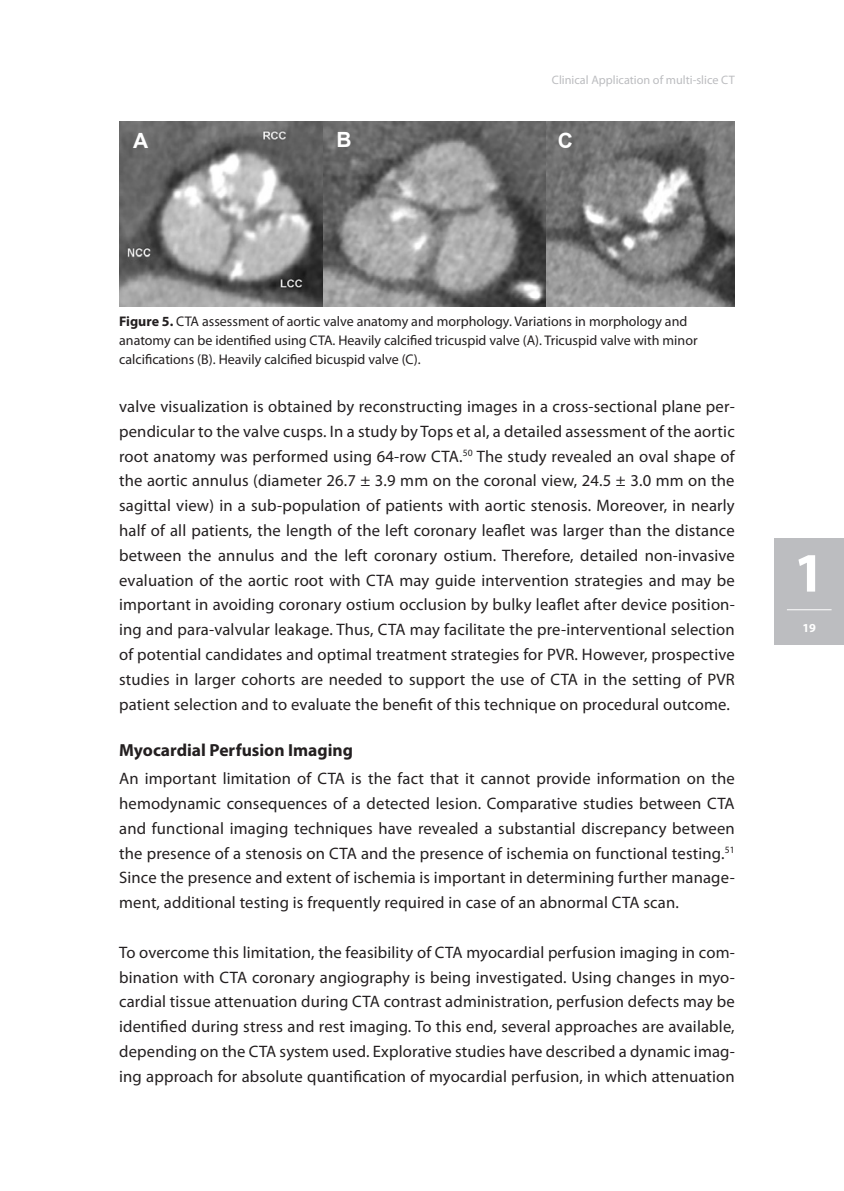
<style>
.page{position:relative;width:844px;height:1191px;background:#fff}
.page>*{position:absolute;margin:0;border:0;box-sizing:border-box;transform-origin:0 0}
.t1{font:700 56px "Myriad Pro";color:#fff}
.t2{font:700 21px "Arial";color:#fff}
.t3{font:700 17.5px "Myriad Pro";color:#231f20}
.t4{font:16.62px/24.8px "Myriad Pro";letter-spacing:.01em;color:#231f20;text-align:justify}
.t5{font:14px/19.2px "Myriad Pro";color:#231f20}
.t6{font:12.25px "Myriad Pro";color:#bcbdc0}
.t7{font:700 12.25px "Myriad Pro";color:#fff}
.s1{font-weight:700}
</style>
<div class="page">
<div style="left:774px;top:538px;width:69px;height:107px;background:#bcbdc0"></div>
<hr style="left:786px;top:609px;width:45px;height:1px;background:#fff">
<img style="left:119px;top:122px;width:615px;height:185px">
<p class="t6" style="left:551px;top:72px;width:184px">Clinical Application of multi-slice CT</p>
<p class="t2" style="left:133px;top:127px;width:17px">A</p>
<p class="t2" style="left:336px;top:126px;width:17px">B</p>
<p class="t2" style="left:557px;top:127px;width:17px">C</p>
<p class="t5" style="left:119px;top:311px;width:580px"><span class="s1">Figure 5.</span> CTA assessment of aortic valve anatomy and morphology. Variations in morphology and anatomy can be identified using CTA. Heavily calcified tricuspid valve (A). Tricuspid valve with minor calcifications (B). Heavily calcified bicuspid valve (C).</p>
<p class="t4" style="left:119px;top:393px;width:617px">valve visualization is obtained by reconstructing images in a cross-sectional plane per&shy;pendicular to the valve cusps. In a study by Tops et al, a detailed assessment of the aortic root anatomy was performed using 64-row CTA.<sup>50</sup> The study revealed an oval shape of the aortic annulus (diameter 26.7 ± 3.9 mm on the coronal view, 24.5 ± 3.0 mm on the sagittal view) in a sub-population of patients with aortic stenosis. Moreover, in nearly half of all patients, the length of the left coronary leaflet was larger than the distance between the annulus and the left coronary ostium. Therefore, detailed non-invasive evaluation of the aortic root with CTA may guide intervention strategies and may be important in avoiding coronary ostium occlusion by bulky leaflet after device position&shy;ing and para-valvular leakage. Thus, CTA may facilitate the pre-interventional selection of potential candidates and optimal treatment strategies for PVR. However, prospective studies in larger cohorts are needed to support the use of CTA in the setting of PVR patient selection and to evaluate the benefit of this technique on procedural outcome.</p>
<p class="t3" style="left:119px;top:738px;width:235px">Myocardial Perfusion Imaging</p>
<p class="t4" style="left:119px;top:766px;width:617px">An important limitation of CTA is the fact that it cannot provide information on the hemodynamic consequences of a detected lesion. Comparative studies between CTA and functional imaging techniques have revealed a substantial discrepancy between the presence of a stenosis on CTA and the presence of ischemia on functional testing.<sup>51<br></sup>Since the presence and extent of ischemia is important in determining further manage&shy;ment, additional testing is frequently required in case of an abnormal CTA scan.</p>
<p class="t4" style="left:119px;top:939px;width:617px">To overcome this limitation, the feasibility of CTA myocardial perfusion imaging in com&shy;bination with CTA coronary angiography is being investigated. Using changes in myo&shy;cardial tissue attenuation during CTA contrast administration, perfusion defects may be identified during stress and rest imaging. To this end, several approaches are available, depending on the CTA system used. Explorative studies have described a dynamic imag&shy;ing approach for absolute quantification of myocardial perfusion, in which attenuation</p>
<h1 class="t1" style="left:793px;top:536px;width:33px">1</h1>
<p class="t7" style="left:802px;top:620px;width:15px">19</p>
</div>
